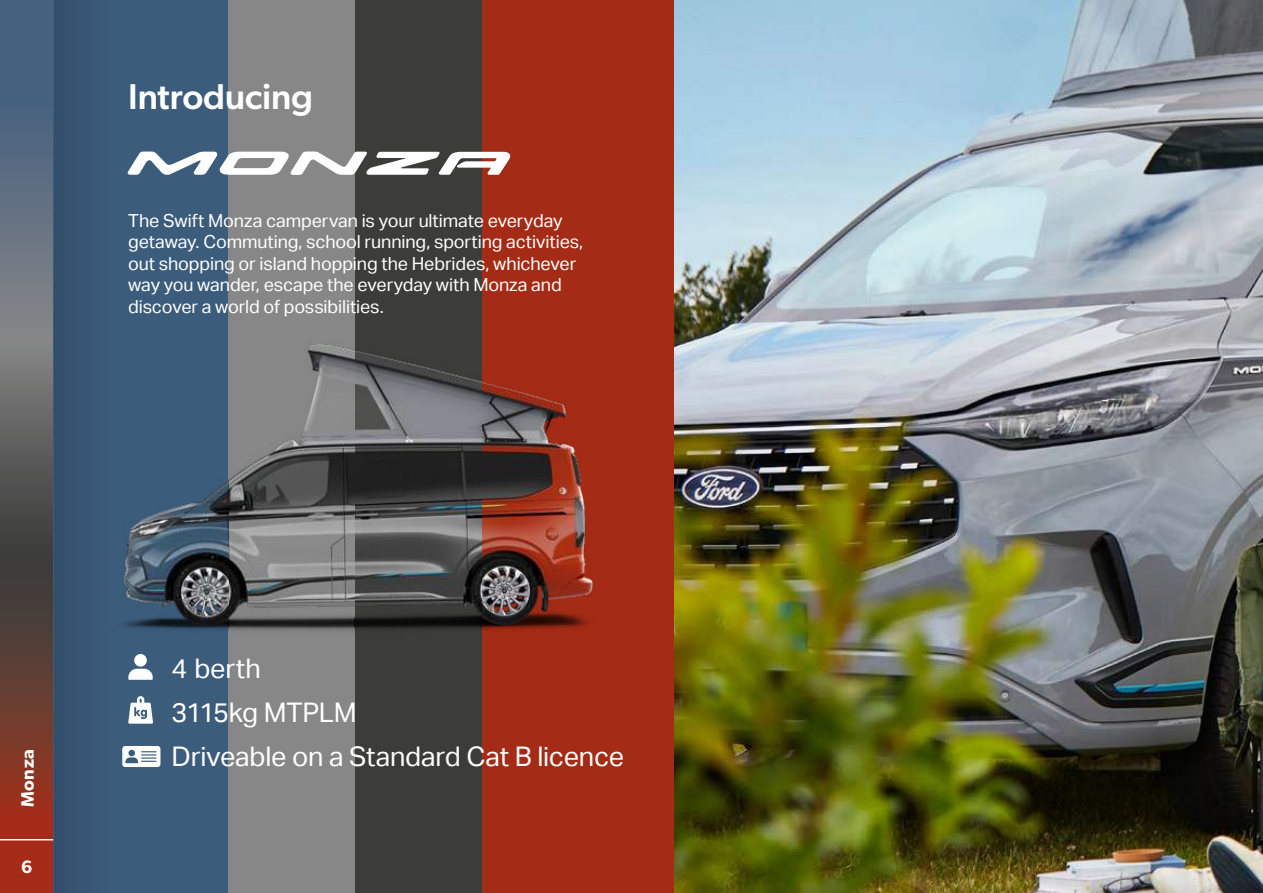
<style>
.page{position:relative;width:1263px;height:893px;background:#fff}
.page>*{position:absolute;margin:0;border:0;box-sizing:border-box;transform-origin:0 0}
.t1{font:500 36px "Gibson";letter-spacing:-.005em;color:#fff}
.t2{font:27px/43.7px "Aktiv Grotesk";letter-spacing:-.01em;color:#fff}
.t3{font:18px/21.6px "Aktiv Grotesk";letter-spacing:-.005em;color:#fff}
.t4{font:600 18px "Gibson";letter-spacing:.035em;color:#fff}
</style>
<div class="page">
<img style="left:674px;top:0;width:589px;height:893px">
<svg style="left:0;top:0;width:53px;height:893px;background:#665558"></svg>
<div style="left:481px;top:0;width:193px;height:893px;background:#a42b16"></div>
<div style="left:53px;top:0;width:176px;height:893px;background:#3c5c7c"></div>
<div style="left:229px;top:0;width:126px;height:893px;background:#878787"></div>
<div style="left:355px;top:0;width:126px;height:893px;background:#3c3c3b"></div>
<div style="left:54px;top:0;width:57px;height:893px;background:#375572"></div>
<svg style="left:128px;top:152px;width:382px;height:23px"></svg>
<img style="left:229px;top:313px;width:364px;height:369px">
<img style="left:110px;top:350px;width:119px;height:332px">
<div style="left:134px;top:654px;width:13px;height:13px;background:#fff;border-radius:50%"></div>
<svg style="left:128px;top:669px;width:25px;height:11px"></svg>
<svg style="left:128px;top:696px;width:25px;height:28px"></svg>
<svg style="left:122px;top:746px;width:38px;height:21px"></svg>
<hr style="left:0;top:839px;width:53px;height:1px;background:#fff">
<h1 class="t1" style="left:128px;top:75px;width:186px">Introducing</h1>
<p class="t3" style="left:128px;top:210px;width:456px">The Swift Monza campervan is your ultimate everyday getaway. Commuting, school running, sporting activities, out shopping or island hopping the Hebrides, whichever way you wander, escape the everyday with Monza and discover a world of possibilities.</p>
<p class="t4" style="left:17px;top:807px;width:60px;rotate:-90deg">Monza</p>
<p class="t4" style="left:21px;top:856px;width:13px">6</p>
<h2 class="t2" style="left:172px;top:647px;width:454px">4 berth<br>3115kg MTPLM<br>Driveable on a Standard Cat B licence</h2>
</div>
